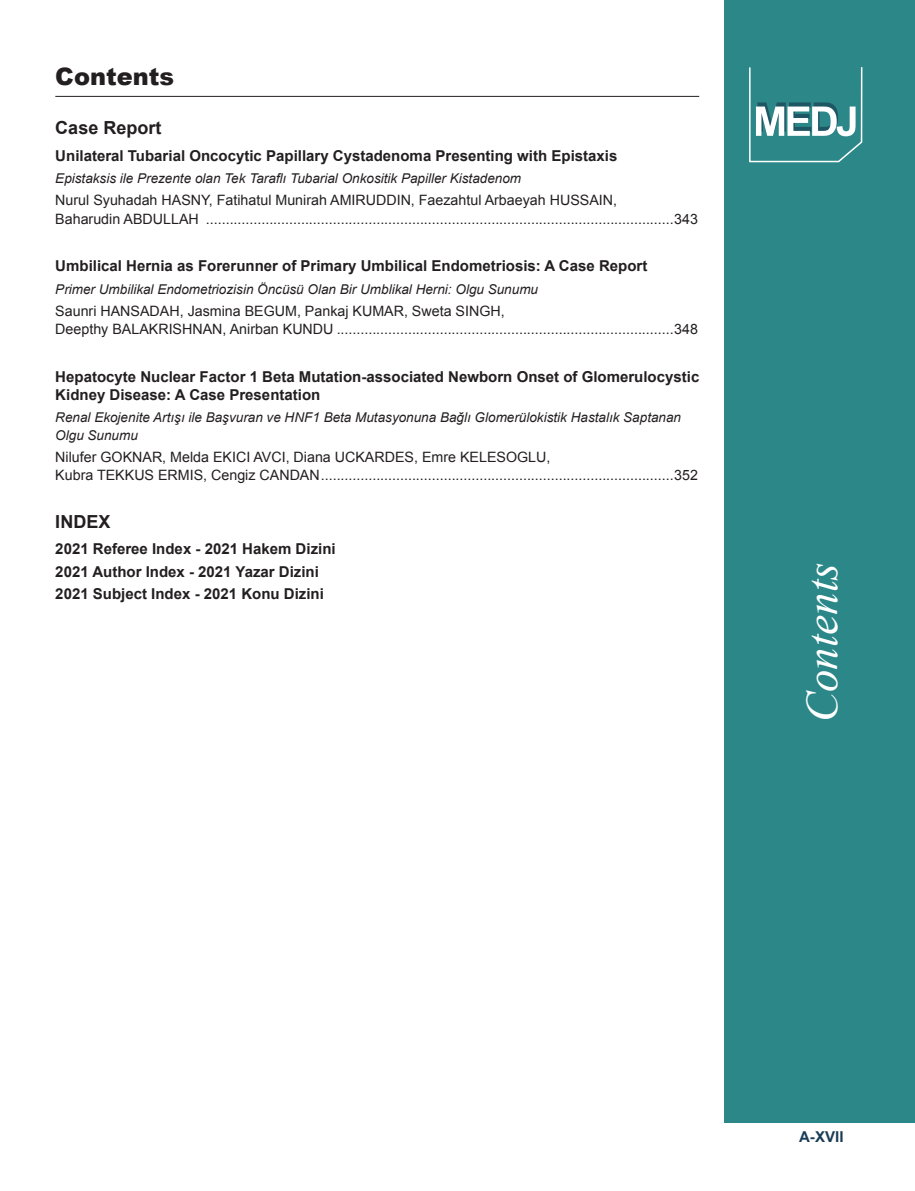
<style>
.page{position:relative;width:915px;height:1191px;background:#fff}
.page>*{position:absolute;margin:0;border:0;box-sizing:border-box;transform-origin:0 0}
.t1{font:italic 45px "Times New Roman";color:#fff}
.t2{font:900 24px "Arial";color:#231f20}
.t3{font:700 18px "Arial";color:#231f20}
.icindekiler_1{font:700 15px/18px "Arial";color:#231f20}
.t4{font:700 15px "Arial";color:#1a3c57}
.icindekiler_3{font:14.25px/18px "Arial";color:#231f20}
.icindekiler_2{font:italic 13.5px/18px "Arial";color:#231f20}
</style>
<div class="page">
<div style="left:724px;top:0;width:190px;height:1123px;background:#2c8788"></div>
<svg style="left:749px;top:67px;width:113px;height:96px"></svg>
<hr style="left:55px;top:96px;width:644px;height:1px;background:#231f20">
<p class="t2" style="left:55px;top:59px;width:120px">Contents</p>
<p class="t3" style="left:55px;top:116px;width:108px">Case Report</p>
<p class="icindekiler_1" style="left:55px;top:147px;width:563px">Unilateral Tubarial Oncocytic Papillary Cystadenoma Presenting with Epistaxis</p>
<p class="icindekiler_2" style="left:55px;top:170px;width:467px">Epistaksis ile Prezente olan Tek Taraflı Tubarial Onkositik Papiller Kistadenom</p>
<p class="icindekiler_3" style="left:55px;top:192px;width:644px">Nurul Syuhadah HASNY, Fatihatul Munirah AMIRUDDIN, Faezahtul Arbaeyah HUSSAIN,<br>Baharudin ABDULLAH ......................................................................................................................343</p>
<p class="icindekiler_1" style="left:55px;top:257px;width:593px">Umbilical Hernia as Forerunner of Primary Umbilical Endometriosis: A Case Report</p>
<p class="icindekiler_2" style="left:55px;top:280px;width:484px">Primer Umbilikal Endometriozisin Öncüsü Olan Bir Umblikal Herni: Olgu Sunumu</p>
<p class="icindekiler_3" style="left:55px;top:302px;width:644px">Saunri HANSADAH, Jasmina BEGUM, Pankaj KUMAR, Sweta SINGH,<br>Deepthy BALAKRISHNAN, Anirban KUNDU .....................................................................................348</p>
<p class="icindekiler_1" style="left:55px;top:368px;width:645px">Hepatocyte Nuclear Factor 1 Beta Mutation-associated Newborn Onset of Glomerulocystic<br>Kidney Disease: A Case Presentation</p>
<p class="icindekiler_2" style="left:55px;top:408px;width:627px">Renal Ekojenite Artışı ile Başvuran ve HNF1 Beta Mutasyonuna Bağlı Glomerülokistik Hastalık Saptanan<br>Olgu Sunumu</p>
<p class="icindekiler_3" style="left:55px;top:448px;width:644px">Nilufer GOKNAR, Melda EKICI AVCI, Diana UCKARDES, Emre KELESOGLU,<br>Kubra TEKKUS ERMIS, Cengiz CANDAN.........................................................................................352</p>
<p class="t3" style="left:55px;top:510px;width:57px">INDEX</p>
<p class="icindekiler_1" style="left:55px;top:540px;width:282px">2021 Referee Index - 2021 Hakem Dizini</p>
<p class="icindekiler_1" style="left:55px;top:563px;width:265px">2021 Author Index - 2021 Yazar Dizini</p>
<p class="icindekiler_1" style="left:55px;top:585px;width:270px">2021 Subject Index - 2021 Konu Dizini</p>
<p class="t1" style="left:790px;top:722px;width:162px;rotate:-90deg">Contents</p>
<p class="t4" style="left:798px;top:1127px;width:46px">A-XVII</p>
</div>
